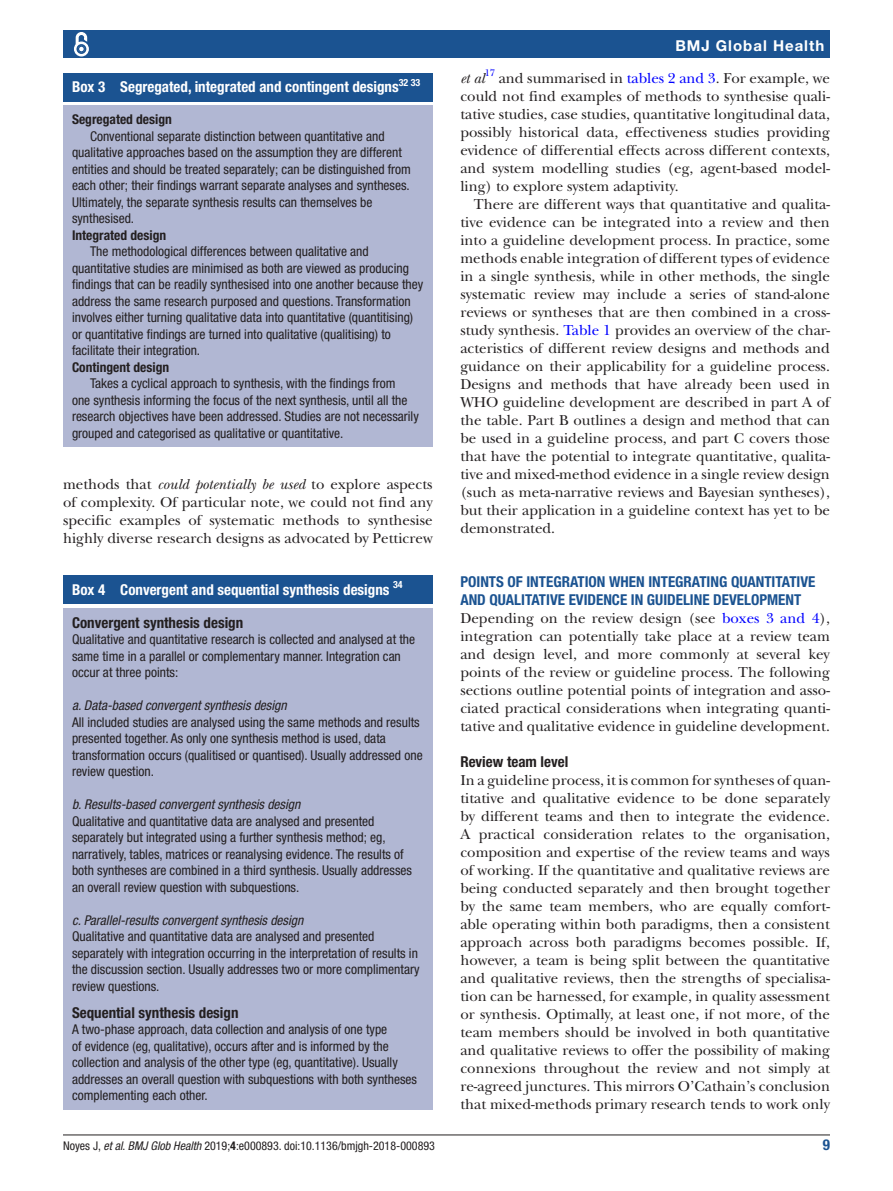
<style>
.page{position:relative;width:893px;height:1191px;background:#fff}
.page>*{position:absolute;margin:0;border:0;box-sizing:border-box;transform-origin:0 0}
.t1{font:15px/18px "New Baskerville";color:#231f20;text-align:justify}
.t2{font:700 condensed 15px "Helvetica Neue LT Std";color:#1b5391}
.t3{font:700 condensed 15px "Helvetica Neue LT Std";color:#fff}
.t4{font:700 condensed 15px "Helvetica Neue LT Std";color:#231f20}
.t5{font:700 15px "Helvetica Neue LT Std";letter-spacing:.065em;color:#fff}
.t6{font:italic 15px "New Baskerville";color:#231f20}
.t7{font:condensed 13.5px/16.5px "Helvetica Neue LT Std";color:#231f20}
.t8{font:italic condensed 13.5px "Helvetica Neue LT Std";color:#231f20}
.t9{font:700 condensed 13.5px "Helvetica Neue LT Std";color:#231f20}
.t10{font:condensed 12px "Helvetica Neue LT Std";color:#231f20}
.t11{font:700 condensed 9.9px "Helvetica Neue LT Std";color:#fff}
.t12{font:9.9px "New Baskerville";color:#00f}
.s1{font-style:italic}
.s2{color:#00f}
.s3{font-weight:700}
</style>
<div class="page">
<hr style="left:63px;top:1134px;width:767px;height:1px;background:#231f20">
<div style="left:63px;top:31px;width:767px;height:27px;background:#1b5391"></div>
<svg style="left:74px;top:32px;width:15px;height:25px"></svg>
<div style="left:78px;top:45px;width:7px;height:8px;border:1px solid #1b5391;border-radius:50%"></div>
<div style="left:63px;top:73px;width:370px;height:28px;background:#1b5391"></div>
<div style="left:63px;top:106px;width:370px;height:341px;background:#b1b7d3"></div>
<div style="left:63px;top:575px;width:370px;height:29px;background:#1b5391"></div>
<div style="left:63px;top:608px;width:370px;height:501px;background:#b1b7d3"></div>
<p class="t3" style="left:72px;top:78px;width:328px">Box 3 Segregated, integrated and contingent designs</p>
<p class="t11" style="left:399px;top:76px;width:23px">32 33</p>
<p class="t9" style="left:72px;top:111px;width:101px">Segregated design</p>
<p class="t7" style="left:72px;top:128px;width:341px;text-indent:18px">Conventional separate distinction between quantitative and qualitative approaches based on the assumption they are different entities and should be treated separately; can be distinguished from each other; their findings warrant separate analyses and syntheses.<br>Ultimately, the separate synthesis results can themselves be synthesised.</p>
<p class="t9" style="left:72px;top:227px;width:96px">Integrated design</p>
<p class="t7" style="left:72px;top:243px;width:353px;text-indent:18px">The methodological differences between qualitative and quantitative studies are minimised as both are viewed as producing findings that can be readily synthesised into one another because they address the same research purposed and questions. Transformation involves either turning qualitative data into quantitative (quantitising) or quantitative findings are turned into qualitative (qualitising) to facilitate their integration.</p>
<p class="t9" style="left:72px;top:359px;width:99px">Contingent design</p>
<p class="t7" style="left:72px;top:375px;width:348px;text-indent:18px">Takes a cyclical approach to synthesis, with the findings from<br>one synthesis informing the focus of the next synthesis, until all the research objectives have been addressed. Studies are not necessarily grouped and categorised as qualitative or quantitative.</p>
<p class="t1" style="left:63px;top:475px;width:371px">methods that <span class="s1">could potentially be used</span> to explore aspects of complexity. Of particular note, we could not find any specific examples of systematic methods to synthesise highly diverse research designs as advocated by Petticrew</p>
<p class="t3" style="left:72px;top:580px;width:319px">Box 4 Convergent and sequential synthesis designs</p>
<p class="t11" style="left:393px;top:578px;width:11px">34</p>
<p class="t4" style="left:72px;top:613px;width:173px">Convergent synthesis design</p>
<p class="t7" style="left:72px;top:631px;width:345px">Qualitative and quantitative research is collected and analysed at the same time in a parallel or complementary manner. Integration can occur at three points:</p>
<p class="t8" style="left:72px;top:697px;width:216px">a. Data-based convergent synthesis design</p>
<p class="t7" style="left:72px;top:713px;width:352px">All included studies are analysed using the same methods and results presented together. As only one synthesis method is used, data transformation occurs (qualitised or quantised). Usually addressed one review question.</p>
<p class="t8" style="left:72px;top:796px;width:230px">b. Results-based convergent synthesis design</p>
<p class="t7" style="left:72px;top:812px;width:341px">Qualitative and quantitative data are analysed and presented separately but integrated using a further synthesis method; eg, narratively, tables, matrices or reanalysing evidence. The results of both syntheses are combined in a third synthesis. Usually addresses an overall review question with subquestions.</p>
<p class="t8" style="left:72px;top:912px;width:233px">c. Parallel-results convergent synthesis design</p>
<p class="t7" style="left:72px;top:928px;width:349px">Qualitative and quantitative data are analysed and presented separately with integration occurring in the interpretation of results in the discussion section. Usually addresses two or more complimentary review questions.</p>
<p class="t4" style="left:72px;top:1003px;width:168px">Sequential synthesis design</p>
<p class="t7" style="left:72px;top:1021px;width:346px">A two-phase approach, data collection and analysis of one type<br>of evidence (eg, qualitative), occurs after and is informed by the collection and analysis of the other type (eg, quantitative). Usually addresses an overall question with subquestions with both syntheses complementing each other.</p>
<p class="t5" style="left:675px;top:36px;width:150px">BMJ Global Health</p>
<p class="t12" style="left:485px;top:67px;width:12px">17</p>
<p class="t1" style="left:460px;top:69px;width:371px;text-indent:38px">and summarised in <span class="s2">tables 2 and 3</span>. For example, we could not find examples of methods to synthesise quali&shy;tative studies, case studies, quantitative longitudinal data, possibly historical data, effectiveness studies providing evidence of differential effects across different contexts, and system modelling studies (eg, agent-based model&shy;ling) to explore system adaptivity.</p>
<p class="t1" style="left:460px;top:195px;width:371px;text-indent:14px">There are different ways that quantitative and qualita&shy;tive evidence can be integrated into a review and then into a guideline development process. In practice, some methods enable integration of different types of evidence in a single synthesis, while in other methods, the single systematic review may include a series of stand-alone reviews or syntheses that are then combined in a cross&shy;study synthesis. <span class="s2">Table 1</span> provides an overview of the char&shy;acteristics of different review designs and methods and guidance on their applicability for a guideline process.<br>Designs and methods that have already been used in WHO guideline development are described in part A of the table. Part B outlines a design and method that can be used in a guideline process, and part C covers those that have the potential to integrate quantitative, qualita&shy;tive and mixed-method evidence in a single review design (such as meta-narrative reviews and Bayesian syntheses), but their application in a guideline context has yet to be demonstrated.</p>
<p class="t6" style="left:460px;top:69px;width:26px">et al</p>
<p class="t2" style="left:460px;top:573px;width:311px">Points of integration when integrati ng quantitati</p>
<p class="t2" style="left:800px;top:573px;width:17px">ve</p>
<p class="t2" style="left:460px;top:591px;width:68px">and qualitati</p>
<p class="t2" style="left:550px;top:591px;width:250px">ve evidence in guideline development</p>
<p class="t1" style="left:460px;top:609px;width:371px">Depending on the review design (see <span class="s2">boxes 3 and 4</span>), integration can potentially take place at a review team and design level, and more commonly at several key points of the review or guideline process. The following sections outline potential points of integration and asso&shy;ciated practical considerations when integrating quanti&shy;tative and qualitative evidence in guideline development.</p>
<p class="t4" style="left:460px;top:753px;width:109px">Review team level</p>
<p class="t1" style="left:460px;top:771px;width:371px">In a guideline process, it is common for syntheses of quan&shy;titative and qualitative evidence to be done separately by different teams and then to integrate the evidence.<br>A practical consideration relates to the organisation, composition and expertise of the review teams and ways of working. If the quantitative and qualitative reviews are being conducted separately and then brought together by the same team members, who are equally comfort&shy;able operating within both paradigms, then a consistent approach across both paradigms becomes possible. If, however, a team is being split between the quantitative and qualitative reviews, then the strengths of specialisa&shy;tion can be harnessed, for example, in quality assessment or synthesis. Optimally, at least one, if not more, of the team members should be involved in both quantitative and qualitative reviews to offer the possibility of making connexions throughout the review and not simply at re-agreed junctures. This mirrors O’Cathain’s conclusion that mixed-methods primary research tends to work only</p>
<p class="t10" style="left:63px;top:1138px;width:373px">Noyes J, <span class="s1">et al</span>. <span class="s1">BMJ Glob Health</span> 2019;<span class="s3">4</span>:e000893. doi:10.1136/bmjgh-2018-000893</p>
<p class="t2" style="left:823px;top:1135px;width:9px">9</p>
</div>
